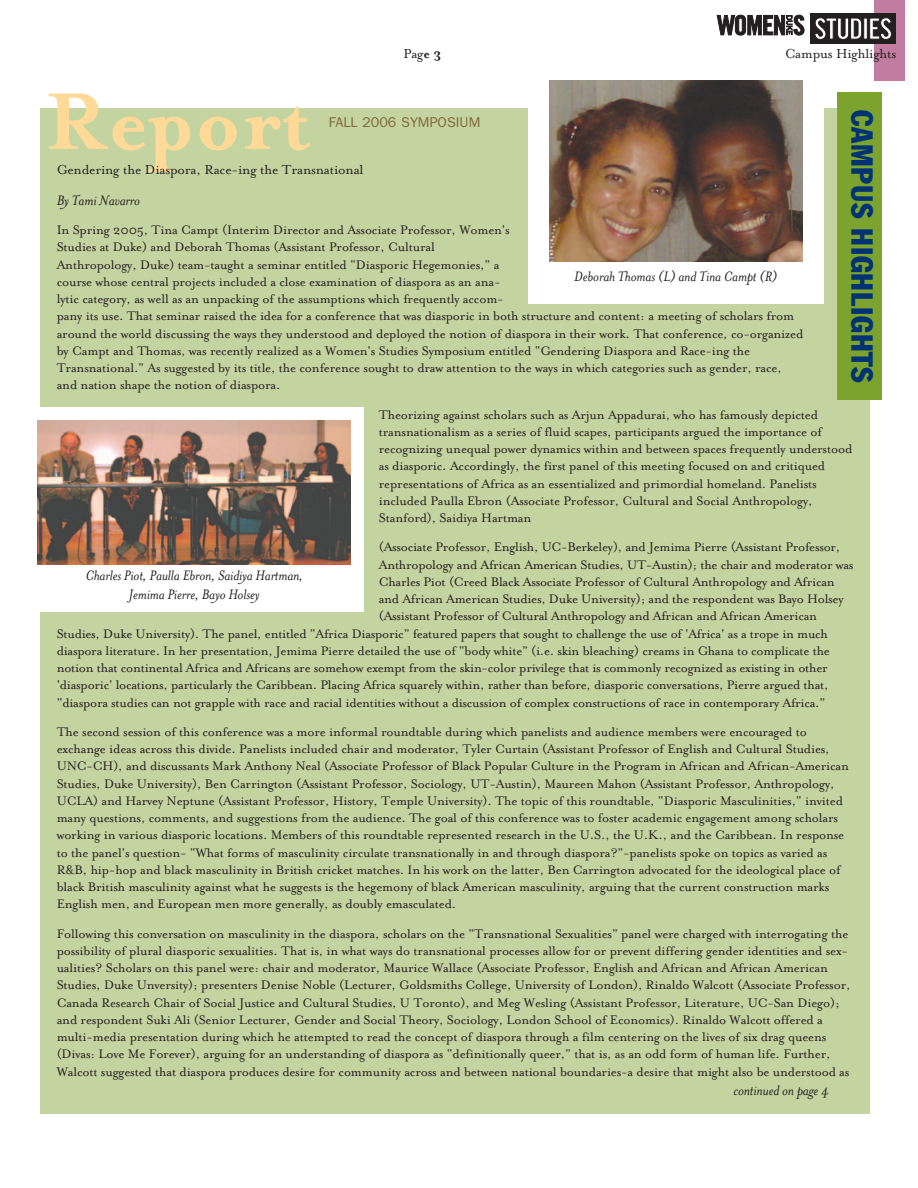
<style>
.page{position:relative;width:918px;height:1188px;background:#fff}
.page>*{position:absolute;margin:0;border:0;box-sizing:border-box;transform-origin:0 0}
.t1{font:700 92.4px "Mrs Eaves";color:#fed998}
.t2{font:condensed 30px "Franklin Gothic";letter-spacing:.02em;color:#013374}
.t3{font:italic 15.75px/18.8px "Mrs Eaves";letter-spacing:-.01em;color:#231f20;text-align:center}
.t4{font:15px "Mrs Eaves Roman";letter-spacing:-.01em;color:#231f20}
.t5{font:14.25px/17.2px "Mrs Eaves Roman";letter-spacing:-.01em;color:#231f20}
.t6{font:14.25px "Franklin Gothic";color:#82673a}
.s1{font-family:"Mrs Eaves";font-weight:700}
</style>
<div class="page">
<div style="left:40px;top:108px;width:830px;height:1006px;background:#c4d4a0"></div>
<div style="left:528px;top:94px;width:296px;height:210px;background:#fff"></div>
<div style="left:25px;top:407px;width:339px;height:204px;background:#fff"></div>
<div style="left:874px;top:0;width:30px;height:81px;background:#c17c9f"></div>
<div style="left:810px;top:13px;width:85px;height:31px;background:#231f20"></div>
<svg style="left:815px;top:18px;width:47px;height:22px"></svg>
<hr style="left:864px;top:18px;width:3px;height:21px;background:#fff">
<svg style="left:869px;top:18px;width:23px;height:22px"></svg>
<svg style="left:717px;top:15px;width:87px;height:20px"></svg>
<div style="left:838px;top:93px;width:44px;height:307px;background:#7ca32d"></div>
<img style="left:550px;top:80px;width:253px;height:181px">
<img style="left:37px;top:420px;width:314px;height:144px">
<p class="t4" style="left:403px;top:44px;width:39px">Pag<span class="s1">e 3</span></p>
<p class="t4" style="left:785px;top:44px;width:113px">Campus Highlights</p>
<h1 class="t1" style="left:45px;top:63px;width:266px">Report</h1>
<h2 class="t2" style="left:873px;top:110px;width:275px;rotate:90deg">CAMPUS HIGHLIGHTS</h2>
<p class="t6" style="left:329px;top:117px;width:153px">FALL 2006 SYMPOSIUM</p>
<p class="t4" style="left:57px;top:160px;width:308px">Gendering the Diaspora, Race-ing the Transnational</p>
<p class="t3" style="left:57px;top:190px;width:85px">By Tami Navarro</p>
<p class="t5" style="left:57px;top:221px;width:748px">In Spring 2005, Tina Campt (Interim Director and Associate Professor, Women's<br>Studies at Duke) and Deborah Thomas (Assistant Professor, Cultural<br>Anthropology, Duke) team-taught a seminar entitled “Diasporic Hegemonies,” a<br>course whose central projects included a close examination of diaspora as an ana-<br>lytic category, as well as an unpacking of the assumptions which frequently accom-<br>pany its use. That seminar raised the idea for a conference that was diasporic in both structure and content: a meeting of scholars from around the world discussing the ways they understood and deployed the notion of diaspora in their work. That conference, co-organized by Campt and Thomas, was recently realized as a Women's Studies Symposium entitled “Gendering Diaspora and Race-ing the Transnational.” As suggested by its title, the conference sought to draw attention to the ways in which categories such as gender, race, and nation shape the notion of diaspora.</p>
<p class="t5" style="left:379px;top:405px;width:475px">Theorizing against scholars such as Arjun Appadurai, who has famously depicted transnationalism as a series of fluid scapes, participants argued the importance of recognizing unequal power dynamics within and between spaces frequently understood as diasporic. Accordingly, the first panel of this meeting focused on and critiqued representations of Africa as an essentialized and primordial homeland. Panelists included Paulla Ebron (Associate Professor, Cultural and Social Anthropology, Stanford), Saidiya Hartman</p>
<p class="t5" style="left:379px;top:538px;width:463px">(Associate Professor, English, UC-Berkeley), and Jemima Pierre (Assistant Professor,</p>
<p class="t5" style="left:379px;top:555px;width:476px">Anthropology and African American Studies, UT-Austin); the chair and moderator was</p>
<p class="t5" style="left:379px;top:572px;width:457px">Charles Piot (Creed Black Associate Professor of Cultural Anthropology and African</p>
<p class="t5" style="left:379px;top:590px;width:466px">and African American Studies, Duke University); and the respondent was Bayo Holsey</p>
<p class="t5" style="left:379px;top:607px;width:440px">(Assistant Professor of Cultural Anthropology and African and African American</p>
<p class="t5" style="left:57px;top:624px;width:773px">Studies, Duke University). The panel, entitled “Africa Diasporic” featured papers that sought to challenge the use of 'Africa' as a trope in much</p>
<p class="t5" style="left:57px;top:641px;width:775px">diaspora literature. In her presentation, Jemima Pierre detailed the use of “body white” (i.e. skin bleaching) creams in Ghana to complicate the</p>
<p class="t5" style="left:57px;top:659px;width:773px">notion that continental Africa and Africans are somehow exempt from the skin-color privilege that is commonly recognized as existing in other</p>
<p class="t5" style="left:57px;top:676px;width:773px">'diasporic' locations, particularly the Caribbean. Placing Africa squarely within, rather than before, diasporic conversations, Pierre argued that,</p>
<p class="t5" style="left:57px;top:693px;width:770px">“diaspora studies can not grapple with race and racial identities without a discussion of complex constructions of race in contemporary Africa.”</p>
<p class="t5" style="left:57px;top:722px;width:794px">The second session of this conference was a more informal roundtable during which panelists and audience members were encouraged to exchange ideas across this divide. Panelists included chair and moderator, Tyler Curtain (Assistant Professor of English and Cultural Studies, UNC-CH), and discussants Mark Anthony Neal (Associate Professor of Black Popular Culture in the Program in African and African-American Studies, Duke University), Ben Carrington (Assistant Professor, Sociology, UT-Austin), Maureen Mahon (Assistant Professor, Anthropology, UCLA) and Harvey Neptune (Assistant Professor, History, Temple University). The topic of this roundtable, “Diasporic Masculinities,” invited many questions, comments, and suggestions from the audience. The goal of this conference was to foster academic engagement among scholars working in various diasporic locations. Members of this roundtable represented research in the U.S., the U.K., and the Caribbean. In response to the panel's question- “What forms of masculinity circulate transnationally in and through diaspora?”-panelists spoke on topics as varied as R&amp;B, hip-hop and black masculinity in British cricket matches. In his work on the latter, Ben Carrington advocated for the ideological place of black British masculinity against what he suggests is the hegemony of black American masculinity, arguing that the current construction marks English men, and European men more generally, as doubly emasculated.</p>
<p class="t5" style="left:57px;top:924px;width:795px">Following this conversation on masculinity in the diaspora, scholars on the “Transnational Sexualities” panel were charged with interrogating the possibility of plural diasporic sexualities. That is, in what ways do transnational processes allow for or prevent differing gender identities and sex&shy;ualities? Scholars on this panel were: chair and moderator, Maurice Wallace (Associate Professor, English and African and African American Studies, Duke Unversity); presenters Denise Noble (Lecturer, Goldsmiths College, University of London), Rinaldo Walcott (Associate Professor, Canada Research Chair of Social Justice and Cultural Studies, U Toronto), and Meg Wesling (Assistant Professor, Literature, UC-San Diego); and respondent Suki Ali (Senior Lecturer, Gender and Social Theory, Sociology, London School of Economics). Rinaldo Walcott offered a multi-media presentation during which he attempted to read the concept of diaspora through a film centering on the lives of six drag queens (Divas: Love Me Forever), arguing for an understanding of diaspora as “definitionally queer,” that is, as an odd form of human life. Further, Walcott suggested that diaspora produces desire for community across and between national boundaries-a desire that might also be understood as</p>
<p class="t3" style="left:574px;top:267px;width:205px">Deborah Thomas (L) and Tina Campt (R)</p>
<p class="t3" style="left:85px;top:565px;width:219px">Charles Piot, Paulla Ebron, Saidiya Hartman,<br>Jemima Pierre, Bayo Holsey</p>
<p class="t3" style="left:734px;top:1080px;width:97px">continued on page 4</p>
</div>
